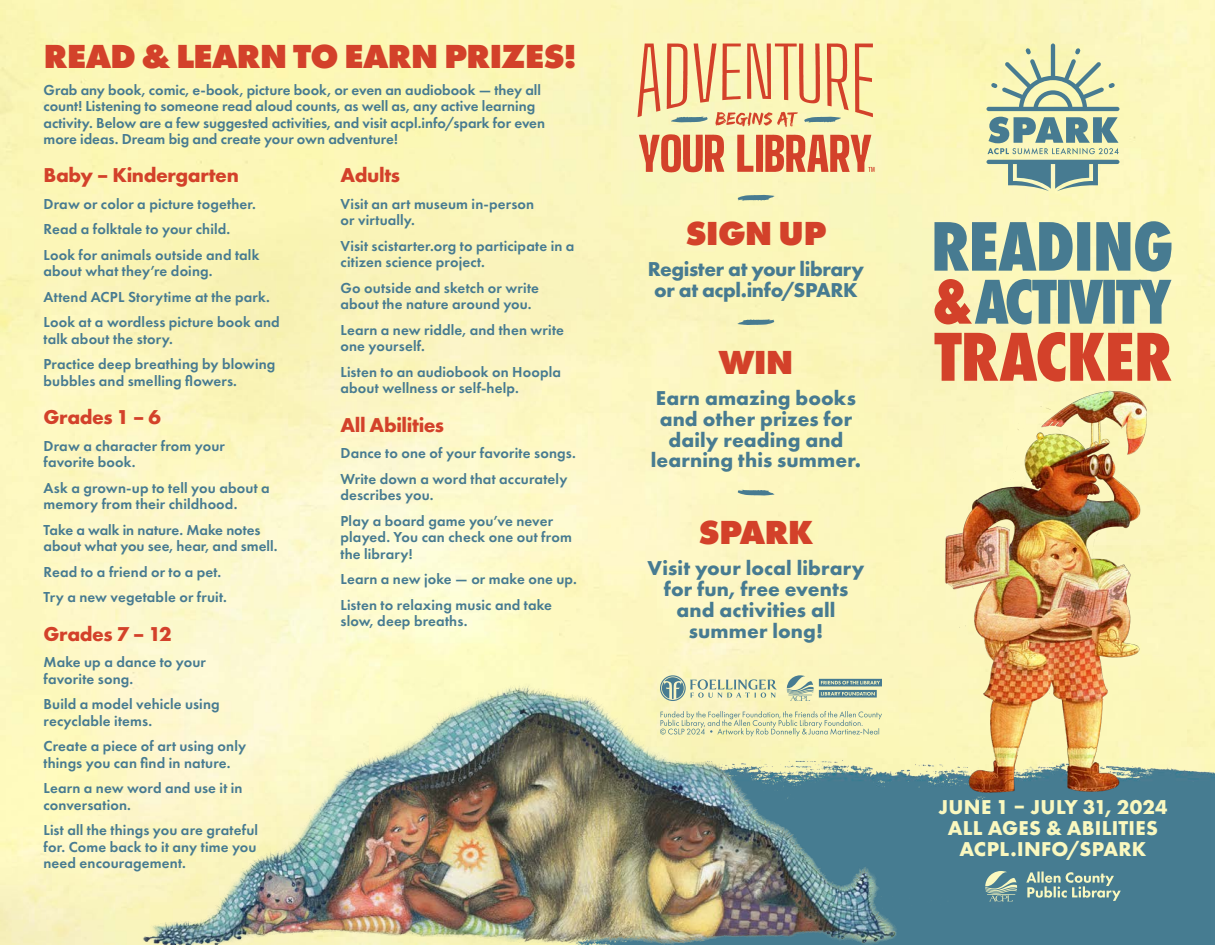
<style>
.page{position:relative;width:1215px;height:945px;background:#fff}
.page>*{position:absolute;margin:0;border:0;box-sizing:border-box;transform-origin:0 0}
.t1{font:800 34.65px "Futura PT";letter-spacing:-.03em;color:#d3412a}
.t2{font:700 20.85px/20.9px "Futura PT";letter-spacing:.005em;color:#477b91;text-align:center}
.t3{font:700 20.85px "Futura PT";letter-spacing:-.02em;color:#d3412a}
.t4{font:700 20.85px "Futura PT";letter-spacing:.015em;color:#faf8bf}
.t5{font:700 20.85px/20.9px "Futura PT";letter-spacing:-.02em;color:#477b91;text-align:center}
.t6{font:600 15px/16.5px "Futura PT";letter-spacing:.01em;color:#477b91}
</style>
<div class="page">
<div style="left:914px;top:758px;width:301px;height:187px;background:#467c91"></div>
<svg style="left:637px;top:43px;width:237px;height:129px;background:#ebb88a"></svg>
<svg style="left:738px;top:195px;width:36px;height:6px"></svg>
<svg style="left:738px;top:319px;width:36px;height:6px"></svg>
<svg style="left:738px;top:490px;width:36px;height:6px"></svg>
<svg style="left:987px;top:44px;width:132px;height:147px;background:#becdab"></svg>
<svg style="left:935px;top:332px;width:237px;height:50px;background:#e1825e"></svg>
<svg style="left:934px;top:221px;width:237px;height:51px;background:#82a39f"></svg>
<svg style="left:935px;top:279px;width:237px;height:45px;background:#98a396"></svg>
<img style="left:927px;top:387px;width:246px;height:409px">
<svg style="left:985px;top:871px;width:32px;height:31px"></svg>
<svg style="left:1026px;top:872px;width:95px;height:29px;background:#789e9d"></svg>
<img style="left:125px;top:676px;width:789px;height:269px">
<svg style="left:660px;top:675px;width:117px;height:26px;background:#ced6b3"></svg>
<svg style="left:787px;top:675px;width:95px;height:26px;background:#b4c5ac"></svg>
<svg style="left:660px;top:711px;width:222px;height:25px;background:#dce0b4"></svg>
<p class="t1" style="left:44px;top:35px;width:535px">READ &amp; LEARN TO EARN PRIZES!</p>
<p class="t6" style="left:43px;top:81px;width:503px">Grab any book, comic, e-book, picture book, or even an audiobook — they all count! Listening to someone read aloud counts, as well as, any active learning activity. Below are a few suggested activities, and visit acpl.info/spark for even more ideas. Dream big and create your own adventure!</p>
<p class="t3" style="left:44px;top:162px;width:197px">Baby – Kindergarten</p>
<p class="t6" style="left:44px;top:195px;width:214px">Draw or color a picture together.</p>
<p class="t6" style="left:44px;top:221px;width:188px">Read a folktale to your child.</p>
<p class="t6" style="left:44px;top:246px;width:217px">Look for animals outside and talk about what they’re doing.</p>
<p class="t6" style="left:44px;top:288px;width:228px">Attend ACPL Storytime at the park.</p>
<p class="t6" style="left:44px;top:314px;width:238px">Look at a wordless picture book and talk about the story.</p>
<p class="t6" style="left:44px;top:356px;width:233px">Practice deep breathing by blowing bubbles and smelling flowers.</p>
<p class="t3" style="left:44px;top:404px;width:119px">Grades 1 – 6</p>
<p class="t6" style="left:44px;top:437px;width:183px">Draw a character from your</p>
<p class="t6" style="left:44px;top:454px;width:94px">favorite book.</p>
<p class="t6" style="left:44px;top:479px;width:228px">Ask a grown-up to tell you about a memory from their childhood.</p>
<p class="t6" style="left:44px;top:521px;width:236px">Take a walk in nature. Make notes about what you see, hear, and smell.</p>
<p class="t6" style="left:44px;top:563px;width:179px">Read to a friend or to a pet.</p>
<p class="t6" style="left:44px;top:589px;width:185px">Try a new vegetable or fruit.</p>
<p class="t3" style="left:44px;top:620px;width:130px">Grades 7 – 12</p>
<p class="t6" style="left:44px;top:654px;width:164px">Make up a dance to your</p>
<p class="t6" style="left:44px;top:670px;width:91px">favorite song.</p>
<p class="t6" style="left:44px;top:696px;width:178px">Build a model vehicle using recyclable items.</p>
<p class="t6" style="left:44px;top:738px;width:204px">Create a piece of art using only things you can find in nature.</p>
<p class="t6" style="left:44px;top:780px;width:201px">Learn a new word and use it in conversation.</p>
<p class="t6" style="left:44px;top:822px;width:216px;text-align:justify">List all the things you are grateful for. Come back to it any time you need encouragement.</p>
<p class="t3" style="left:340px;top:162px;width:61px">Adults</p>
<p class="t6" style="left:340px;top:195px;width:195px">Visit an art museum in-person</p>
<p class="t6" style="left:340px;top:212px;width:76px">or virtually.</p>
<p class="t6" style="left:340px;top:237px;width:236px">Visit scistarter.org to participate in a citizen science project.</p>
<p class="t6" style="left:340px;top:279px;width:200px">Go outside and sketch or write about the nature around you.</p>
<p class="t6" style="left:340px;top:321px;width:225px">Learn a new riddle, and then write one yourself.</p>
<p class="t6" style="left:340px;top:363px;width:222px">Listen to an audiobook on Hoopla about wellness or self-help.</p>
<p class="t3" style="left:340px;top:411px;width:105px">All Abilities</p>
<p class="t6" style="left:340px;top:445px;width:237px">Dance to one of your favorite songs.</p>
<p class="t6" style="left:340px;top:470px;width:228px">Write down a word that accurately describes you.</p>
<p class="t6" style="left:340px;top:512px;width:233px">Play a board game you’ve never played. You can check one out from the library!</p>
<p class="t6" style="left:340px;top:571px;width:238px">Learn a new joke — or make one up.</p>
<p class="t6" style="left:340px;top:596px;width:213px">Listen to relaxing music and take slow, deep breaths.</p>
<p class="t1" style="left:685px;top:211px;width:143px">SIGN UP</p>
<p class="t5" style="left:648px;top:258px;width:218px">Register at your library or at acpl.info/SPARK</p>
<p class="t1" style="left:718px;top:340px;width:77px">WIN</p>
<p class="t2" style="left:651px;top:387px;width:212px">Earn amazing books and other prizes for daily reading and learning this summer.</p>
<p class="t1" style="left:699px;top:511px;width:116px">SPARK</p>
<p class="t2" style="left:648px;top:557px;width:218px">Visit your local library for fun, free events</p>
<p class="t2" style="left:677px;top:599px;width:160px">and activities all summer long!</p>
<p class="t4" style="left:938px;top:794px;width:231px">JUNE 1 – JULY 31, 2024</p>
<p class="t4" style="left:948px;top:815px;width:212px">ALL AGES &amp; ABILITIES</p>
<p class="t4" style="left:959px;top:836px;width:189px">ACPL.INFO/SPARK</p>
</div>
